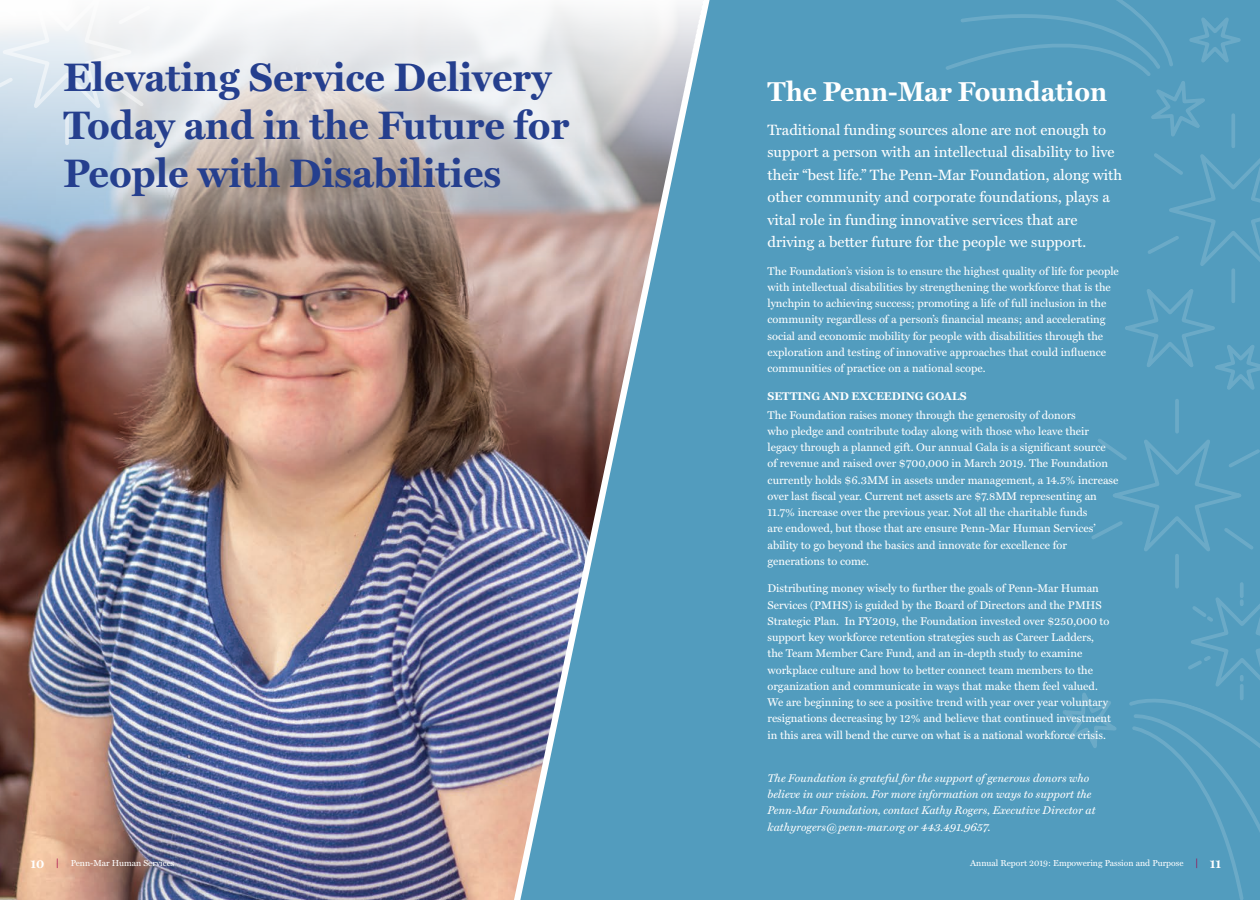
<style>
.page{position:relative;width:1260px;height:900px;background:#fff}
.page>*{position:absolute;margin:0;border:0;box-sizing:border-box;transform-origin:0 0}
.heading{font:700 40px/48px "Miller Text";color:#253f8e}
.Body{font:700 27.5px "Miller Text";color:#fff}
.Body-2{font:15px/22.5px "Miller Text";color:#fff}
.Body-3{font:11.25px/16.2px "Miller Text";color:#fff}
.Body-4{font:italic 11.25px/16.2px "Miller Text";color:#fff}
.Body-5{font:700 11.25px "Miller Text";color:#fff}
.t1{font:8.75px "Miller Text";color:#fff}
.s1{font-weight:700;font-size:12.5px}
.s2{font-weight:700;font-size:10px;color:#a30146}
</style>
<div class="page">
<div style="left:497px;top:0;width:763px;height:900px;background:#529cbe"></div>
<img style="left:0;top:0;width:710px;height:900px">
<hr style="left:1231px;top:270px;width:4px;height:31px;background:#6baac7">
<hr style="left:1175px;top:401px;width:4px;height:31px;background:#6aa9c6">
<hr style="left:1175px;top:556px;width:4px;height:31px;background:#6aa9c6">
<svg style="left:1091px;top:432px;width:169px;height:124px"></svg>
<svg style="left:1125px;top:289px;width:135px;height:101px"></svg>
<hr style="left:1240px;top:584px;width:4px;height:12px;background:#6baac7">
<svg style="left:1063px;top:587px;width:197px;height:313px"></svg>
<svg style="left:946px;top:0;width:314px;height:277px"></svg>
<img style="left:0;top:0;width:706px;height:405px">
<p class="heading" style="left:64px;top:53px;width:507px">Elevating Service Delivery<br>Today and in the Future for<br>People with Disabilities</p>
<p class="Body" style="left:768px;top:75px;width:341px">The Penn-Mar Foundation</p>
<p class="Body-2" style="left:768px;top:118px;width:356px">Traditional funding sources alone are not enough to support a person with an intellectual disability to live their “best life.” The Penn-Mar Foundation, along with other community and corporate foundations, plays a vital role in funding innovative services that are driving a better future for the people we support.</p>
<p class="Body-3" style="left:768px;top:263px;width:353px">The Foundation’s vision is to ensure the highest quality of life for people with intellectual disabilities by strengthening the workforce that is the lynchpin to achieving success; promoting a life of full inclusion in the community regardless of a person’s financial means; and accelerating social and economic mobility for people with disabilities through the exploration and testing of innovative approaches that could influence communities of practice on a national scope.</p>
<p class="Body-5" style="left:768px;top:389px;width:201px">SETTING AND EXCEEDING GOALS</p>
<p class="Body-3" style="left:768px;top:407px;width:353px">The Foundation raises money through the generosity of donors<br>who pledge and contribute today along with those who leave their legacy through a planned gift. Our annual Gala is a significant source<br>of revenue and raised over $700,000 in March 2019. The Foundation currently holds $6.3MM in assets under management, a 14.5% increase over last fiscal year. Current net assets are $7.8MM representing an 11.7% increase over the previous year. Not all the charitable funds<br>are endowed, but those that are ensure Penn-Mar Human Services’ ability to go beyond the basics and innovate for excellence for generations to come.</p>
<p class="Body-3" style="left:768px;top:580px;width:345px">Distributing money wisely to further the goals of Penn-Mar Human Services (PMHS) is guided by the Board of Directors and the PMHS Strategic Plan. In FY2019, the Foundation invested over $250,000 to support key workforce retention strategies such as Career Ladders, the Team Member Care Fund, and an in-depth study to examine workplace culture and how to better connect team members to the organization and communicate in ways that make them feel valued.<br>We are beginning to see a positive trend with year over year voluntary resignations decreasing by 12% and believe that continued investment in this area will bend the curve on what is a national workforce crisis.</p>
<p class="Body-4" style="left:768px;top:770px;width:330px">The Foundation is grateful for the support of generous donors who believe in our vision. For more information on ways to support the Penn-Mar Foundation, contact Kathy Rogers, Executive Director at kathyrogers@penn-mar.org or 443.491.9657.</p>
<p class="t1" style="left:30px;top:858px;width:146px"><span class="s1">10</span> <span class="s2">|</span> Penn-Mar Human Services</p>
<p class="t1" style="left:970px;top:858px;width:253px">Annual Report 2019: Empowering Passion and Purpose <span class="s2">|</span> <span class="s1">11</span></p>
</div>
